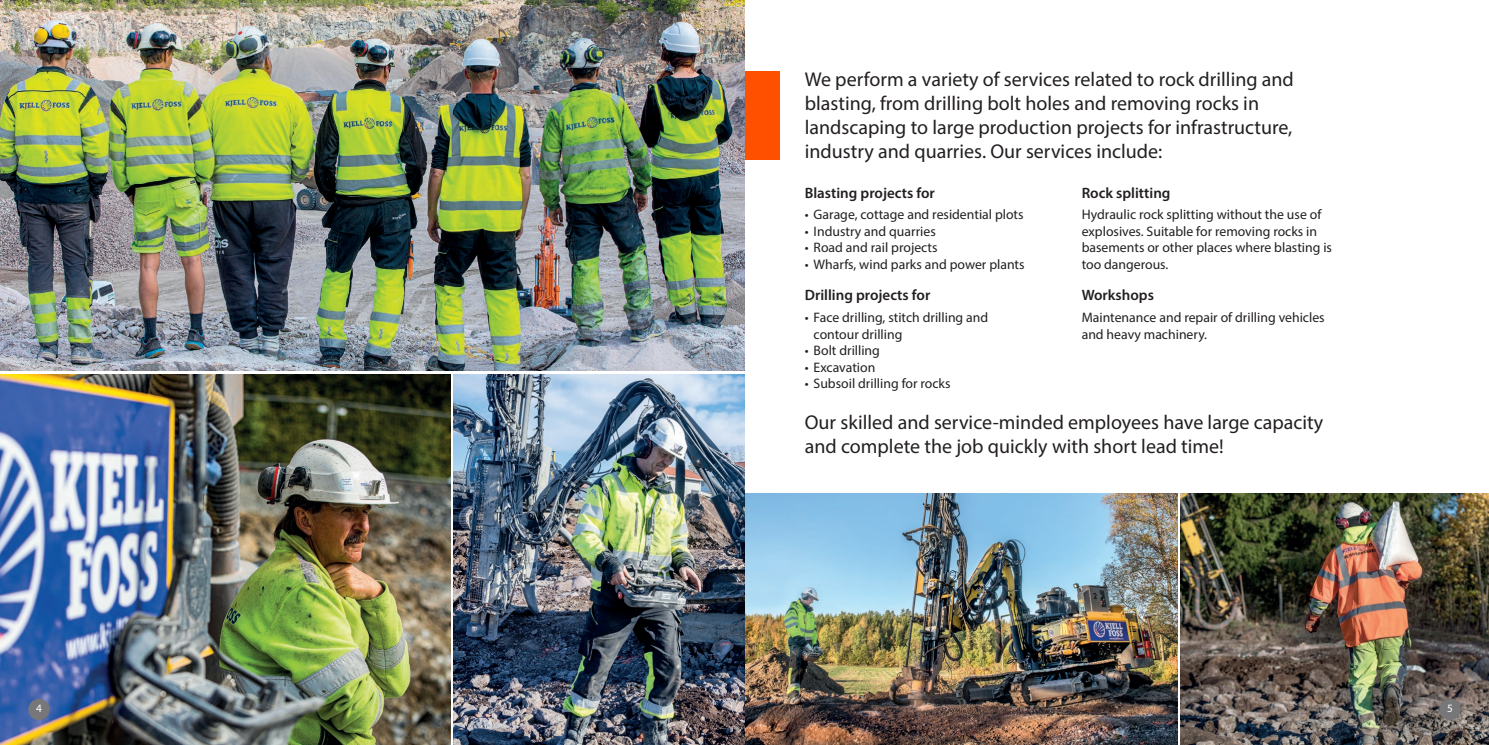
<style>
.page{position:relative;width:1489px;height:745px;background:#fff}
.page>*{position:absolute;margin:0;border:0;box-sizing:border-box;transform-origin:0 0}
.t1{font:20px/24px "Myriad Pro";color:#231f20}
.tittel_kulepunkt{font:600 15px "Myriad Pro";color:#231f20}
.kulepunkt_1{font:13.75px/16.5px "Myriad Pro";color:#231f20}
.infotekst{font:13.75px/16.5px "Myriad Pro";color:#231f20}
.kulepunkt_1-2{font:11.25px "Myriad Pro";color:#fff}
</style>
<div class="page">
<div style="left:744px;top:71px;width:36px;height:88px;background:#ff5000"></div>
<img style="left:744px;top:493px;width:432px;height:251px">
<img style="left:1180px;top:493px;width:308px;height:251px">
<img style="left:0;top:0;width:744px;height:370px">
<img style="left:454px;top:374px;width:290px;height:370px">
<img style="left:0;top:374px;width:450px;height:370px">
<div style="left:28px;top:698px;width:22px;height:21px;background:#77777a;border-radius:50%"></div>
<div style="left:1439px;top:698px;width:21px;height:21px;background:#77777a;border-radius:50%"></div>
<p class="t1" style="left:804px;top:67px;width:490px">We perform a variety of services related to rock drilling and blasting, from drilling bolt holes and removing rocks in landscaping to large production projects for infrastructure, industry and quarries. Our services include:</p>
<p class="tittel_kulepunkt" style="left:804px;top:183px;width:131px">Blasting projects for</p>
<p class="kulepunkt_1" style="left:804px;top:206px;width:220px">• Garage, cottage and residential plots</p>
<p class="kulepunkt_1" style="left:804px;top:223px;width:132px">• Industry and quarries</p>
<p class="kulepunkt_1" style="left:804px;top:239px;width:134px">• Road and rail projects</p>
<p class="kulepunkt_1" style="left:804px;top:256px;width:221px">• Wharfs, wind parks and power plants</p>
<p class="tittel_kulepunkt" style="left:804px;top:286px;width:127px">Drilling projects for</p>
<p class="kulepunkt_1" style="left:813px;top:309px;width:176px;text-indent:-9px">• Face drilling, stitch drilling and contour drilling</p>
<p class="kulepunkt_1" style="left:804px;top:342px;width:77px">• Bolt drilling</p>
<p class="kulepunkt_1" style="left:804px;top:358px;width:72px">• Excavation</p>
<p class="kulepunkt_1" style="left:804px;top:375px;width:147px">• Subsoil drilling for rocks</p>
<p class="tittel_kulepunkt" style="left:1081px;top:183px;width:90px">Rock splitting</p>
<p class="infotekst" style="left:1081px;top:206px;width:252px">Hydraulic rock splitting without the use of explosives. Suitable for removing rocks in basements or other places where blasting is too dangerous.</p>
<p class="tittel_kulepunkt" style="left:1081px;top:286px;width:74px">Workshops</p>
<p class="infotekst" style="left:1081px;top:309px;width:244px">Maintenance and repair of drilling vehicles and heavy machinery.</p>
<p class="t1" style="left:804px;top:410px;width:520px">Our skilled and service-minded employees have large capacity and complete the job quickly with short lead time!</p>
<p class="kulepunkt_1-2" style="left:36px;top:701px;width:7px">4</p>
<p class="kulepunkt_1-2" style="left:1446px;top:701px;width:7px">5</p>
</div>
